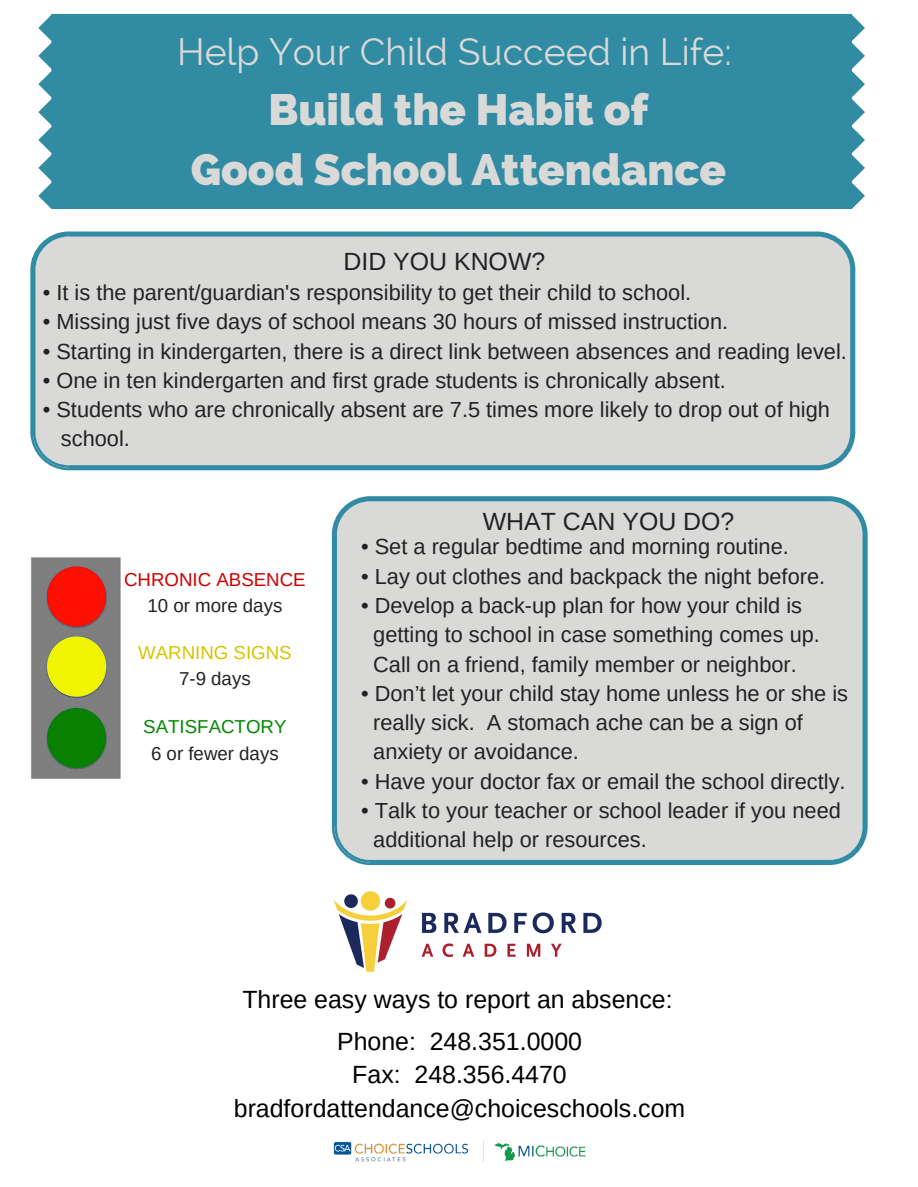
<style>
.page{position:relative;width:918px;height:1187px;background:#fff}
.page>*{position:absolute;margin:0;border:0;box-sizing:border-box;transform-origin:0 0}
.t1{font:800 43.65px/60.8px "Raleway";color:#d9d9d8;text-align:center}
.t2{font:37.35px "Raleway";color:#d9d9d8}
.t3{font:24.9px/41.7px "Arimo";color:#000;text-align:center}
.t4{font:24.9px "Arimo";color:#222}
.t5{font:21.75px/29.2px "Arimo";color:#222}
.t6{font:18.75px "Arimo";color:#222}
.t7{font:18.75px "Arimo";color:#c00}
.t8{font:18.75px "Arimo";color:#d5c500}
.t9{font:18.75px "Arimo";color:#008900}
</style>
<div class="page">
<div style="left:52px;top:14px;width:799px;height:195px;background:#318ba2"></div>
<svg style="left:851px;top:14px;width:14px;height:195px"></svg>
<svg style="left:38px;top:14px;width:14px;height:195px"></svg>
<div style="left:30px;top:231px;width:825px;height:239px;background:#d9d9d8"></div>
<div style="left:332px;top:496px;width:536px;height:369px;background:#d9d9d8"></div>
<img style="left:31px;top:557px;width:90px;height:222px">
<img style="left:333px;top:1141px;width:253px;height:22px">
<img style="left:333px;top:891px;width:269px;height:81px">
<h2 class="t2" style="left:177px;top:30px;width:556px">Help Your Child Succeed in Life:</h2>
<h1 class="t1" style="left:191px;top:79px;width:537px">Build the Habit of<br>Good School Attendance</h1>
<p class="t4" style="left:343px;top:247px;width:203px">DID YOU KNOW?</p>
<p class="t5" style="left:43px;top:278px;width:650px">• It is the parent/guardian's responsibility to get their child to school.</p>
<p class="t5" style="left:43px;top:307px;width:687px">• Missing just five days of school means 30 hours of missed instruction.</p>
<p class="t5" style="left:43px;top:336px;width:806px">• Starting in kindergarten, there is a direct link between absences and reading level.</p>
<p class="t5" style="left:43px;top:366px;width:685px">• One in ten kindergarten and first grade students is chronically absent.</p>
<p class="t5" style="left:61px;top:395px;width:771px;text-indent:-18px">• Students who are chronically absent are 7.5 times more likely to drop out of high school.</p>
<p class="t7" style="left:124px;top:569px;width:183px">CHRONIC ABSENCE</p>
<p class="t6" style="left:147px;top:595px;width:136px">10 or more days</p>
<p class="t8" style="left:138px;top:642px;width:155px">WARNING SIGNS</p>
<p class="t6" style="left:179px;top:668px;width:73px">7-9 days</p>
<p class="t9" style="left:143px;top:716px;width:145px">SATISFACTORY</p>
<p class="t6" style="left:151px;top:743px;width:129px">6 or fewer days</p>
<p class="t4" style="left:483px;top:507px;width:253px">WHAT CAN YOU DO?</p>
<p class="t5" style="left:361px;top:532px;width:429px">• Set a regular bedtime and morning routine.</p>
<p class="t5" style="left:361px;top:561px;width:466px">• Lay out clothes and backpack the night before.</p>
<p class="t5" style="left:373px;top:591px;width:448px;text-indent:-12px">• Develop a back-up plan for how your child is getting to school in case something comes up.<br>Call on a friend, family member or neighbor.</p>
<p class="t5" style="left:373px;top:678px;width:476px;text-indent:-12px">• Don’t let your child stay home unless he or she is really sick. A stomach ache can be a sign of anxiety or avoidance.</p>
<p class="t5" style="left:361px;top:766px;width:486px">• Have your doctor fax or email the school directly.</p>
<p class="t5" style="left:373px;top:795px;width:469px;text-indent:-12px">• Talk to your teacher or school leader if you need additional help or resources.</p>
<p class="t3" style="left:242px;top:978px;width:432px">Three easy ways to report an absence:<br>Phone: 248.351.0000</p>
<p class="t3" style="left:234px;top:1057px;width:453px;line-height:33.8px">Fax: 248.356.4470 bradfordattendance@choiceschools.com</p>
</div>
